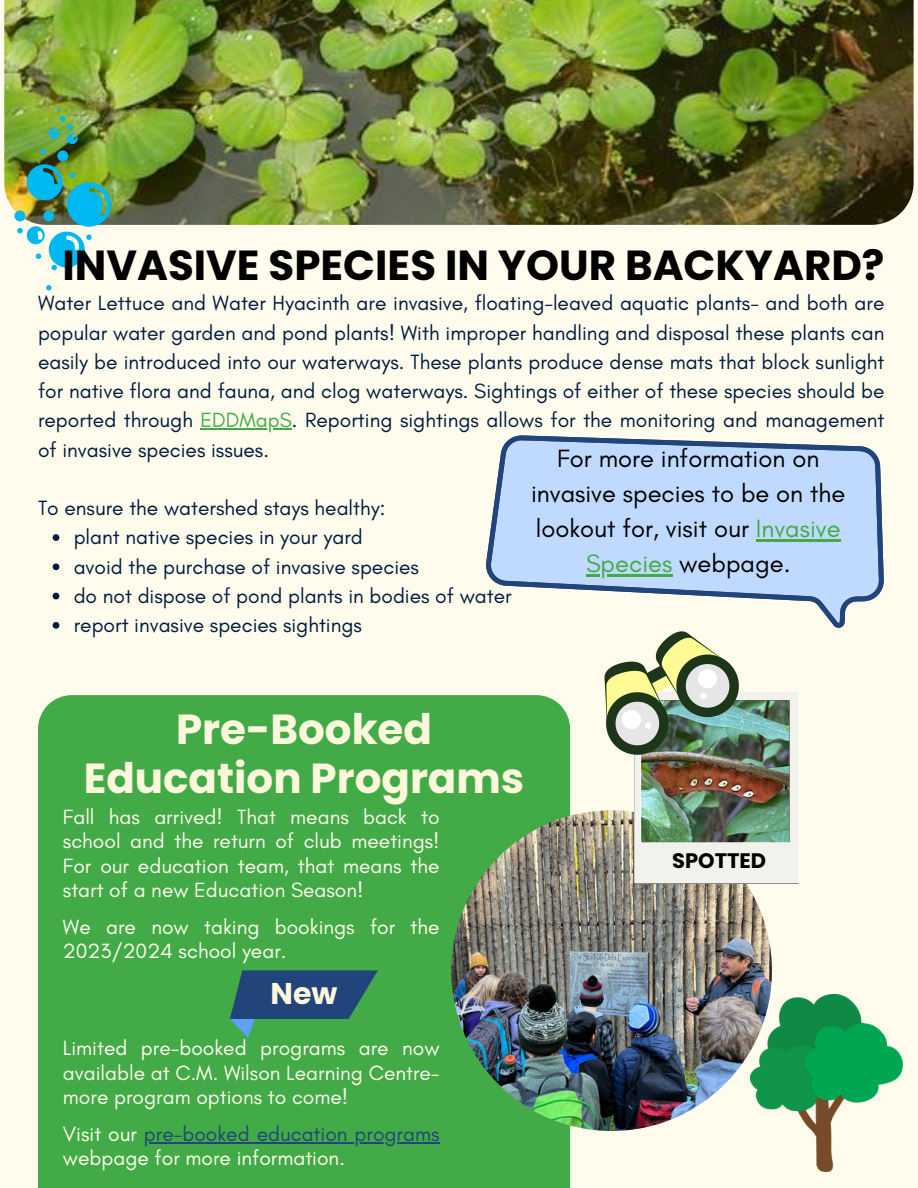
<style>
.page{position:relative;width:918px;height:1188px;background:#fffcee}
.page>*{position:absolute;margin:0;border:0;box-sizing:border-box;transform-origin:0 0}
.t1{font:700 42px "Poppins";color:#000}
.t2{font:700 42px/49.5px "Poppins";color:#fdf8dc;text-align:center}
.t3{font:700 30px "Poppins";color:#fdf8dc}
.t4{font:25.5px/34.8px "Glacial Indifference";color:#000;text-align:center}
.t5{font:21px/29.2px "Glacial Indifference";color:#001b3d;text-align:justify}
.t6{font:21px/24.5px "Glacial Indifference";color:#fffcee;text-align:justify}
.t7{font:700 21px "Poppins";color:#000}
.s1{color:#42ab47}
.s2{color:#21457a}
</style>
<div class="page">
<img style="left:4px;top:0;width:910px;height:225px">
<div style="left:38px;top:695px;width:532px;height:493px;background:#42ab47"></div>
<img style="left:451px;top:810px;width:321px;height:321px;border-radius:50%">
<svg style="left:53px;top:534px;width:6px;height:7px"></svg>
<svg style="left:53px;top:563px;width:6px;height:7px"></svg>
<svg style="left:53px;top:593px;width:6px;height:6px"></svg>
<svg style="left:53px;top:622px;width:6px;height:7px"></svg>
<hr style="left:201px;top:428px;width:91px;height:2px;background:#42ab47">
<svg style="left:230px;top:970px;width:148px;height:68px;background:#2e6c6a"></svg>
<img style="left:593px;top:631px;width:206px;height:253px">
<svg style="left:486px;top:435px;width:398px;height:193px;fill:#c0daff"></svg>
<svg style="left:46px;top:285px;width:6px;height:6px"></svg>
<img style="left:14px;top:164px;width:97px;height:106px">
<div style="left:57px;top:150px;width:11px;height:11px;background:#00b8f1;border-radius:50%"></div>
<svg style="left:41px;top:109px;width:37px;height:45px;background:#65a254"></svg>
<div style="left:43px;top:210px;width:11px;height:11px;background:#00b8f1;border-radius:50%"></div>
<img style="left:750px;top:994px;width:152px;height:177px">
<hr style="left:756px;top:539px;width:85px;height:2px;background:#42ab47">
<hr style="left:586px;top:574px;width:86px;height:2px;background:#42ab47">
<hr style="left:144px;top:1143px;width:296px;height:1px;background:#21457a">
<p class="t1" style="left:62px;top:235px;width:824px">INVASIVE SPECIES IN YOUR BACKYARD?</p>
<p class="t5" style="left:38px;top:288px;width:848px">Water Lettuce and Water Hyacinth are invasive, floating-leaved aquatic plants- and both are popular water garden and pond plants! With improper handling and disposal these plants can easily be introduced into our waterways. These plants produce dense mats that block sunlight for native flora and fauna, and clog waterways. Sightings of either of these species should be reported through <span class="s1">EDDMapS</span>. Reporting sightings allows for the monitoring and management of invasive species issues.</p>
<p class="t5" style="left:38px;top:493px;width:349px">To ensure the watershed stays healthy:</p>
<p class="t4" style="left:531px;top:441px;width:316px">For more information on invasive species to be on the lookout for, visit our <span class="s1">Invasive<br>Species</span> webpage.</p>
<p class="t5" style="left:74px;top:522px;width:291px">plant native species in your yard</p>
<p class="t5" style="left:74px;top:552px;width:347px">avoid the purchase of invasive species</p>
<p class="t5" style="left:74px;top:581px;width:440px">do not dispose of pond plants in bodies of water</p>
<p class="t5" style="left:74px;top:610px;width:290px">report invasive species sightings</p>
<p class="t2" style="left:84px;top:704px;width:442px">Pre-Booked<br>Education Programs</p>
<p class="t6" style="left:63px;top:804px;width:378px">Fall has arrived! That means back to school and the return of club meetings!<br>For our education team, that means the start of a new Education Season!</p>
<p class="t6" style="left:63px;top:914px;width:378px">We are now taking bookings for the<br>2023/2024 school year.</p>
<p class="t3" style="left:271px;top:972px;width:68px">New</p>
<p class="t6" style="left:63px;top:1036px;width:378px">Limited pre-booked programs are now available at C.M. Wilson Learning Centre&shy;more program options to come!</p>
<p class="t6" style="left:63px;top:1121px;width:378px">Visit our <span class="s2">pre-booked education programs </span>webpage for more information.</p>
<p class="t7" style="left:672px;top:846px;width:95px">SPOTTED</p>
</div>
